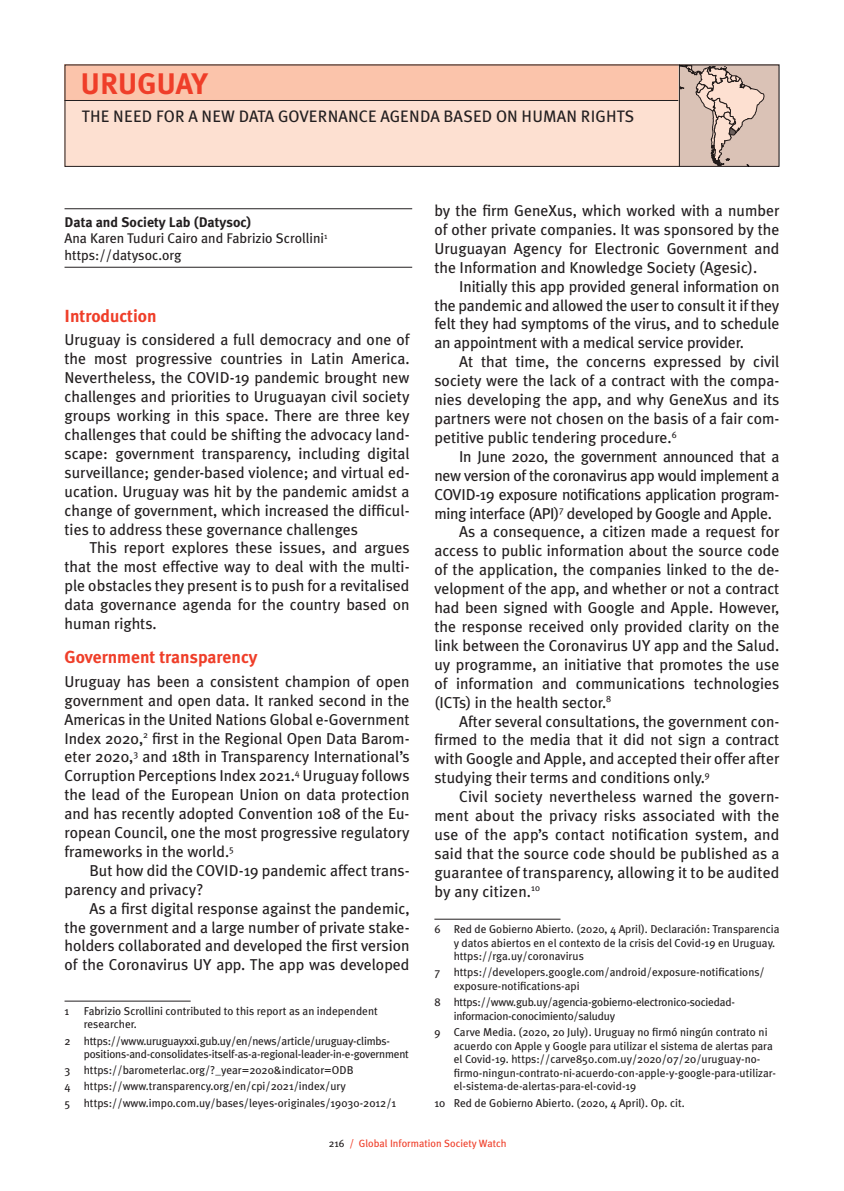
<style>
.page{position:relative;width:844px;height:1191px;background:#fff}
.page>*{position:absolute;margin:0;border:0;box-sizing:border-box;transform-origin:0 0}
.t1{font:700 29.75px "Meta Plus";letter-spacing:-.01em;color:#ef3e29}
.t2{font:700 17.5px "Meta Plus";color:#ef3e29}
.t3{font:16.62px "Meta Plus";letter-spacing:.01em;color:#231f20}
.t4{font:15.75px/18.9px "Meta Plus";color:#231f20;text-align:justify}
.t5{font:15.75px "Meta Plus";letter-spacing:-.02em;color:#231f20}
.t6{font:14px/16.8px "Meta Plus";color:#231f20}
.t7{font:11.38px/13.7px "Meta Plus";color:#231f20}
.t8{font:11.38px/13.7px "Meta Plus";letter-spacing:-.02em;color:#231f20}
.t9{font:10.5px "Meta Plus";color:#ef3e29}
.s1{font-weight:700}
.s2{color:#231f20}
</style>
<div class="page">
<div style="left:64px;top:64px;width:715px;height:103px;background:#fde0d1"></div>
<div style="left:64px;top:64px;width:613px;height:37px;background:#fbc4ab"></div>
<hr style="left:64px;top:100px;width:614px;height:1px;background:#231f20">
<div style="left:64px;top:64px;width:715px;height:103px;border:1px solid #231f20"></div>
<div style="left:679px;top:64px;width:100px;height:102px;background:linear-gradient(to bottom,#d8c0b4,#dac2b6)"></div>
<svg style="left:679px;top:66px;width:84px;height:100px"></svg>
<hr style="left:64px;top:267px;width:348px;height:1px;background:#231f20">
<hr style="left:64px;top:208px;width:348px;height:1px;background:#231f20">
<hr style="left:64px;top:1000px;width:126px;height:1px;background:#231f20">
<hr style="left:434px;top:918px;width:126px;height:1px;background:#231f20">
<h1 class="t1" style="left:81px;top:66px;width:129px">URUGUAY</h1>
<p class="t3" style="left:82px;top:107px;width:554px">THE NEED FOR A NEW DATA GOVERNANCE AGENDA BASED ON HUMAN RIGHTS</p>
<p class="t6" style="left:64px;top:213px;width:264px"><span class="s1">Data and Society Lab (Datysoc)<br></span>Ana Karen Tuduri Cairo and Fabrizio Scrollini<sup>1 </sup>https://datysoc.org</p>
<p class="t2" style="left:64px;top:305px;width:94px">Introduction</p>
<p class="t4" style="left:64px;top:330px;width:346px">Uruguay is considered a full democracy and one of the most progressive countries in Latin America.<br>Nevertheless, the COVID-19 pandemic brought new challenges and priorities to Uruguayan civil society groups working in this space. There are three key challenges that could be shifting the advocacy land&shy;scape: government transparency, including digital surveillance; gender-based violence; and virtual ed&shy;ucation. Uruguay was hit by the pandemic amidst a change of government, which increased the difficul&shy;ties to address these governance challenges</p>
<p class="t4" style="left:64px;top:538px;width:346px;text-indent:25px">This report explores these issues, and argues that the most effective way to deal with the multi&shy;ple obstacles they present is to push for a revitalised data governance agenda for the country based on human rights.</p>
<p class="t2" style="left:64px;top:646px;width:194px">Government transparency</p>
<p class="t4" style="left:64px;top:671px;width:346px">Uruguay has been a consistent champion of open government and open data. It ranked second in the Americas in the United Nations Global e-Government Index 2020,<sup>2</sup> first in the Regional Open Data Barom&shy;eter 2020,<sup>3</sup> and 18th in Transparency International’s Corruption Perceptions Index 2021.<sup>4</sup> Uruguay follows the lead of the European Union on data protection and has recently adopted Convention 108 of the Eu&shy;ropean Council, one the most progressive regulatory frameworks in the world.<sup>5</sup></p>
<p class="t4" style="left:64px;top:860px;width:346px;text-indent:25px">But how did the COVID-19 pandemic affect trans&shy;parency and privacy?</p>
<p class="t4" style="left:64px;top:898px;width:346px;text-indent:25px">As a first digital response against the pandemic, the government and a large number of private stake&shy;holders collaborated and developed the first version of the Coronavirus UY app. The app was developed</p>
<p class="t7" style="left:64px;top:1004px;width:6px">1</p>
<p class="t7" style="left:84px;top:1004px;width:295px">Fabrizio Scrollini contributed to this report as an independent researcher.</p>
<p class="t8" style="left:84px;top:1033px;width:326px;text-indent:-19px">2 https://www.uruguayxxi.gub.uy/en/news/article/uruguay-climbs&shy;positions-and-consolidates-itself-as-a-regional-leader-in-e-government</p>
<p class="t7" style="left:64px;top:1062px;width:333px;line-height:16.1px">3 https://barometerlac.org/?_year=2020&amp;indicator=ODB<br>4 https://www.transparency.org/en/cpi/2021/index/ury<br>5 https://www.impo.com.uy/bases/leyes-originales/19030-2012/1</p>
<p class="t4" style="left:434px;top:201px;width:346px">by the firm GeneXus, which worked with a number of other private companies. It was sponsored by the Uruguayan Agency for Electronic Government and the Information and Knowledge Society (Agesic).</p>
<p class="t4" style="left:434px;top:276px;width:346px;text-indent:25px">Initially this app provided general information on the pandemic and allowed the user to consult it if they felt they had symptoms of the virus, and to schedule an appointment with a medical service provider.</p>
<p class="t4" style="left:434px;top:352px;width:346px;text-indent:25px">At that time, the concerns expressed by civil society were the lack of a contract with the compa&shy;nies developing the app, and why GeneXus and its partners were not chosen on the basis of a fair com&shy;petitive public tendering procedure.<sup>6</sup></p>
<p class="t5" style="left:459px;top:447px;width:321px">In June 2020, the government announced that a</p>
<p class="t5" style="left:434px;top:466px;width:346px">new version of the coronavirus app would implement a</p>
<p class="t5" style="left:434px;top:485px;width:346px">COVID-19 exposure notifications application program-</p>
<p class="t5" style="left:434px;top:504px;width:339px">ming interface (API)<sup>7</sup> developed by Google and Apple.</p>
<p class="t4" style="left:459px;top:522px;width:321px">As a consequence, a citizen made a request for</p>
<p class="t4" style="left:434px;top:541px;width:346px">access to public information about the source code</p>
<p class="t4" style="left:434px;top:560px;width:346px">of the application, the companies linked to the de-</p>
<p class="t4" style="left:434px;top:579px;width:346px">velopment of the app, and whether or not a contract</p>
<p class="t4" style="left:434px;top:598px;width:346px">had been signed with Google and Apple. However,</p>
<p class="t4" style="left:434px;top:617px;width:346px">the response received only provided clarity on the</p>
<p class="t4" style="left:434px;top:636px;width:346px">link between the Coronavirus UY app and the Salud.</p>
<p class="t4" style="left:434px;top:654px;width:346px">uy programme, an initiative that promotes the use</p>
<p class="t4" style="left:434px;top:673px;width:346px">of information and communications technologies</p>
<p class="t4" style="left:434px;top:692px;width:178px">(ICTs) in the health sector.<sup>8</sup></p>
<p class="t4" style="left:459px;top:711px;width:321px">After several consultations, the government con-</p>
<p class="t4" style="left:434px;top:730px;width:346px">firmed to the media that it did not sign a contract</p>
<p class="t4" style="left:434px;top:749px;width:346px">with Google and Apple, and accepted their offer after</p>
<p class="t4" style="left:434px;top:768px;width:277px">studying their terms and conditions only.<sup>9</sup></p>
<p class="t4" style="left:459px;top:787px;width:321px">Civil society nevertheless warned the govern-</p>
<p class="t4" style="left:434px;top:806px;width:346px">ment about the privacy risks associated with the</p>
<p class="t4" style="left:434px;top:825px;width:346px">use of the app’s contact notification system, and</p>
<p class="t4" style="left:434px;top:843px;width:346px">said that the source code should be published as a</p>
<p class="t4" style="left:434px;top:862px;width:346px">guarantee of transparency, allowing it to be audited</p>
<p class="t4" style="left:434px;top:881px;width:107px">by any citizen.<sup>10</sup></p>
<p class="t7" style="left:453px;top:922px;width:327px;text-indent:-19px">6 Red de Gobierno Abierto. (2020, 4 April). Declaración: Transparencia y datos abiertos en el contexto de la crisis del Covid-19 en Uruguay. https://rga.uy/coronavirus</p>
<p class="t7" style="left:453px;top:965px;width:312px;text-indent:-19px">7 https://developers.google.com/android/exposure-notifications/ exposure-notifications-api</p>
<p class="t8" style="left:453px;top:995px;width:283px;text-indent:-19px">8 https://www.gub.uy/agencia-gobierno-electronico-sociedad&shy;informacion-conocimiento/saluduy</p>
<p class="t7" style="left:453px;top:1025px;width:323px;text-indent:-19px">9 Carve Media. (2020, 20 July). Uruguay no firmó ningún contrato ni acuerdo con Apple y Google para utilizar el sistema de alertas para el Covid-19. https://carve850.com.uy/2020/07/20/uruguay-no&shy;firmo-ningun-contrato-ni-acuerdo-con-apple-y-google-para-utilizar&shy;el-sistema-de-alertas-para-el-covid-19</p>
<p class="t7" style="left:434px;top:1095px;width:252px">10 Red de Gobierno Abierto. (2020, 4 April). Op. cit.</p>
<p class="t9" style="left:329px;top:1137px;width:179px"><span class="s2">216</span> / Global Information Society Watch</p>
</div>
